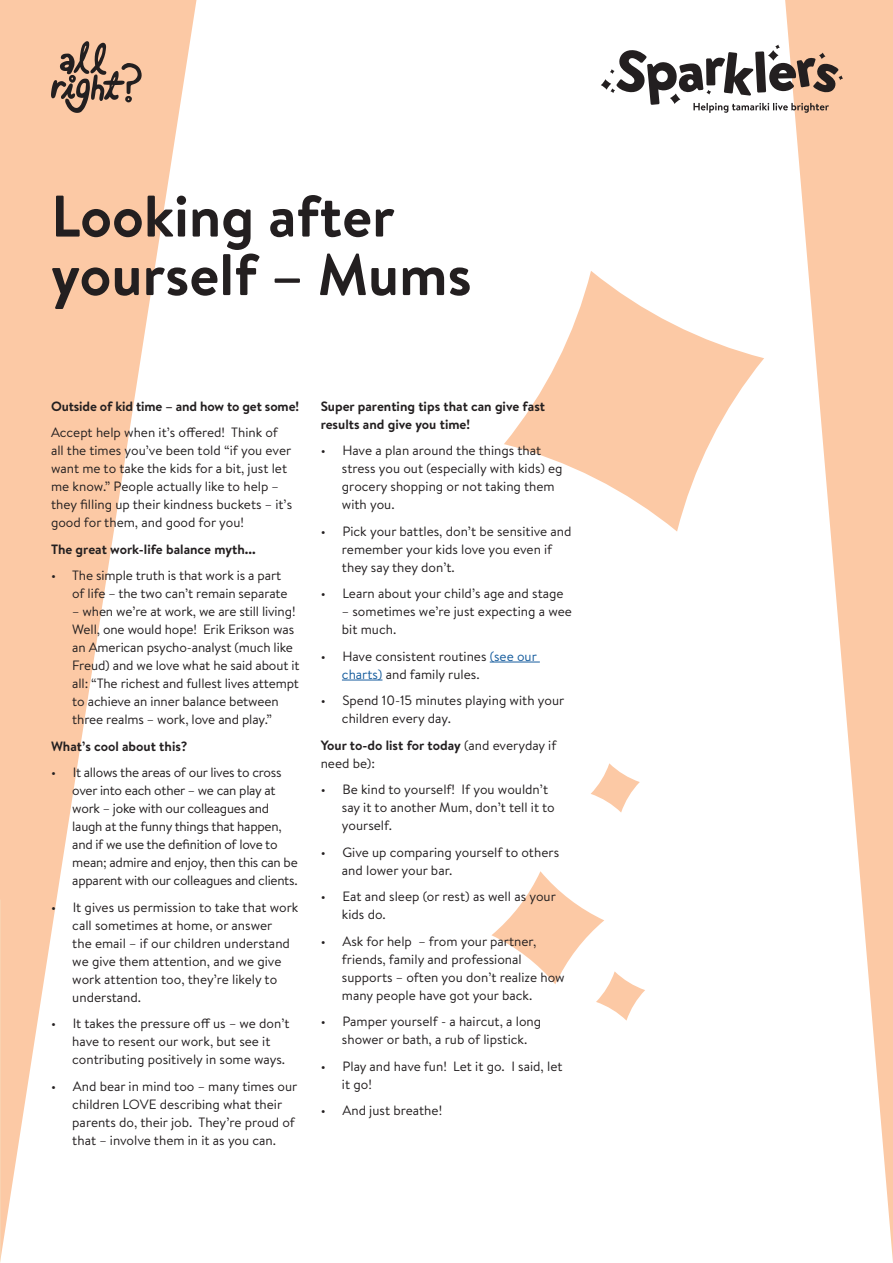
<style>
.page{position:relative;width:893px;height:1263px;background:#fff}
.page>*{position:absolute;margin:0;border:0;box-sizing:border-box;transform-origin:0 0}
.t1{font:700 58.5px/58.5px "Brandon Text";color:#231f20}
.t2{font:13.5px/18px "Brandon Text";color:#231f20}
.t3{font:13.5px/18px "Brandon Text";letter-spacing:-.02em;color:#231f20}
.t4{font:700 13.5px/18px "Brandon Text";color:#231f20}
.s1{color:#175d9e}
.s2{font-weight:700}
</style>
<div class="page">
<svg style="left:504px;top:271px;width:260px;height:260px;fill:#fcc9a5"></svg>
<svg style="left:491px;top:871px;width:113px;height:113px;fill:#fcc9a5"></svg>
<svg style="left:591px;top:763px;width:49px;height:49px"></svg>
<svg style="left:596px;top:971px;width:49px;height:49px"></svg>
<svg style="left:785px;top:0;width:108px;height:1250px"></svg>
<svg style="left:0;top:0;width:196px;height:1263px"></svg>
<hr style="left:892px;top:900px;width:1px;height:363px;background:#f3eed5">
<svg style="left:51px;top:41px;width:91px;height:72px;background:#be987f"></svg>
<svg style="left:601px;top:79px;width:10px;height:11px"></svg>
<svg style="left:610px;top:45px;width:233px;height:68px"></svg>
<hr style="left:490px;top:662px;width:50px;height:1px;background:#175d9e">
<hr style="left:342px;top:680px;width:40px;height:1px;background:#175d9e">
<h1 class="t1" style="left:51px;top:186px;width:422px">Looking after yourself – Mums</h1>
<p class="t4" style="left:51px;top:397px;width:249px">Outside of kid time – and how to get some!</p>
<p class="t2" style="left:51px;top:423px;width:243px">Accept help when it’s offered! Think of all the times you’ve been told “if you ever want me to take the kids for a bit, just let me know.” People actually like to help – they filling up their kindness buckets – it’s good for them, and good for you!</p>
<p class="t4" style="left:51px;top:540px;width:206px">The great work-life balance myth...</p>
<p class="t2" style="left:72px;top:566px;width:217px;text-indent:-21px">• The simple truth is that work is a part of life – the two can’t remain separate</p>
<p class="t2" style="left:72px;top:602px;width:229px">– when we’re at work, we are still living!<br>Well, one would hope! Erik Erikson was an American psycho-analyst (much like Freud) and we love what he said about it all: “The richest and fullest lives attempt to achieve an inner balance between three realms – work, love and play.”</p>
<p class="t4" style="left:51px;top:737px;width:138px">What’s cool about this?</p>
<p class="t3" style="left:72px;top:763px;width:227px;text-indent:-21px">• It allows the areas of our lives to cross over into each other – we can play at work – joke with our colleagues and laugh at the funny things that happen, and if we use the definition of love to mean; admire and enjoy, then this can be apparent with our colleagues and clients.</p>
<p class="t2" style="left:72px;top:897px;width:228px;text-indent:-21px">• It gives us permission to take that work call sometimes at home, or answer<br>the email – if our children understand we give them attention, and we give work attention too, they’re likely to understand.</p>
<p class="t2" style="left:72px;top:1014px;width:219px;text-indent:-21px">• It takes the pressure off us – we don’t have to resent our work, but see it contributing positively in some ways.</p>
<p class="t2" style="left:72px;top:1076px;width:227px;text-indent:-21px">• And bear in mind too – many times our children LOVE describing what their parents do, their job. They’re proud of that – involve them in it as you can.</p>
<p class="t4" style="left:321px;top:397px;width:226px">Super parenting tips that can give fast results and give you time!</p>
<p class="t2" style="left:342px;top:441px;width:222px;text-indent:-21px">• Have a plan around the things that stress you out (especially with kids) eg grocery shopping or not taking them with you.</p>
<p class="t2" style="left:342px;top:521px;width:231px;text-indent:-21px">• Pick your battles, don’t be sensitive and remember your kids love you even if they say they don’t.</p>
<p class="t2" style="left:321px;top:584px;width:244px">• Learn about your child’s age and stage</p>
<p class="t2" style="left:342px;top:602px;width:231px">– sometimes we’re just expecting a wee bit much.</p>
<p class="t2" style="left:342px;top:646px;width:196px;text-indent:-21px">• Have consistent routines <span class="s1">(see our charts)</span> and family rules.</p>
<p class="t2" style="left:342px;top:691px;width:224px;text-indent:-21px">• Spend 10-15 minutes playing with your children every day.</p>
<p class="t2" style="left:321px;top:735px;width:237px"><span class="s2">Your to-do list for today</span> (and everyday if need be):</p>
<p class="t2" style="left:342px;top:780px;width:214px;text-indent:-21px">• Be kind to yourself! If you wouldn’t say it to another Mum, don’t tell it to yourself.</p>
<p class="t2" style="left:342px;top:842px;width:219px;text-indent:-21px">• Give up comparing yourself to others and lower your bar.</p>
<p class="t2" style="left:342px;top:887px;width:215px;text-indent:-21px">• Eat and sleep (or rest) as well as your kids do.</p>
<p class="t2" style="left:342px;top:931px;width:224px;text-indent:-21px">• Ask for help – from your partner, friends, family and professional supports – often you don’t realize how many people have got your back.</p>
<p class="t2" style="left:321px;top:1012px;width:222px;text-align:center">• Pamper yourself - a haircut, a long shower or bath, a rub of lipstick.</p>
<p class="t2" style="left:342px;top:1056px;width:222px;text-indent:-21px">• Play and have fun! Let it go. I said, let it go!</p>
<p class="t2" style="left:321px;top:1101px;width:123px">• And just breathe!</p>
</div>
